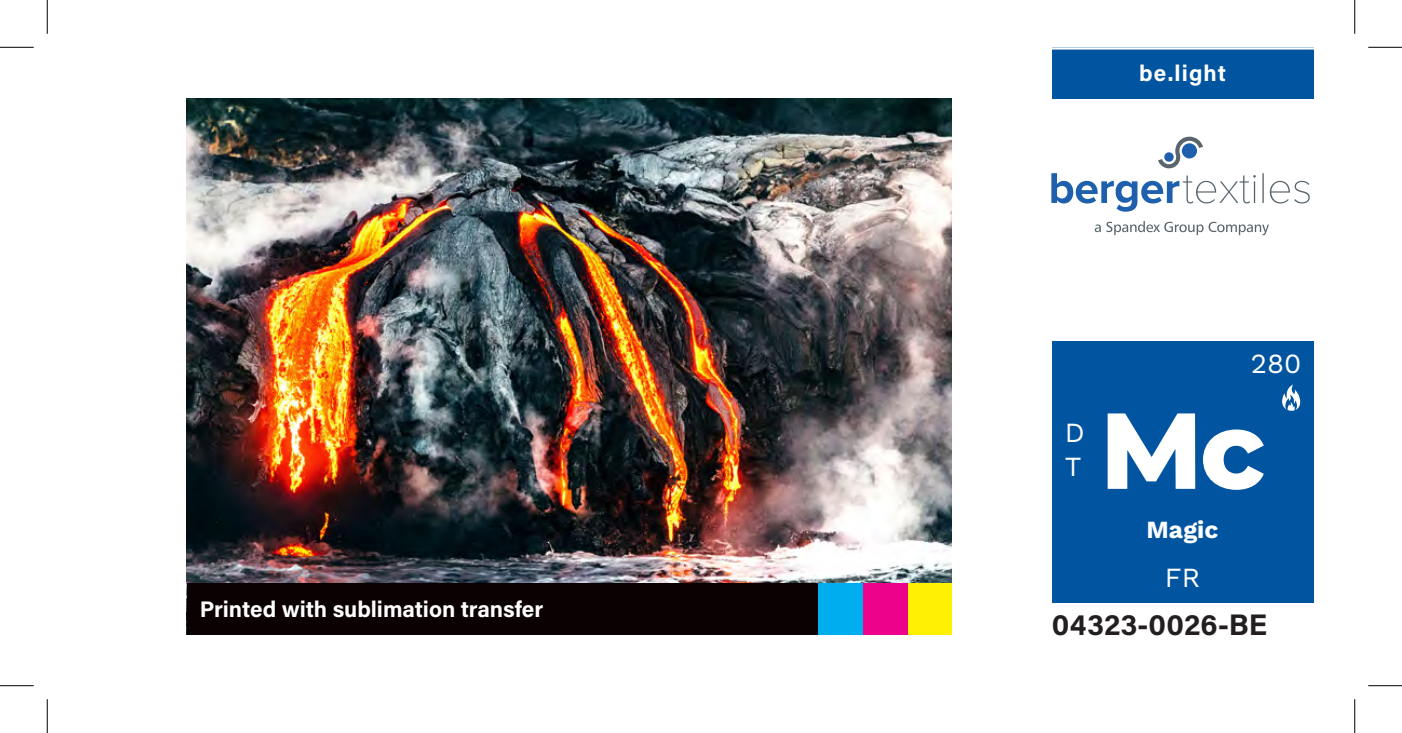
<style>
.page{position:relative;width:1402px;height:733px;background:#fff}
.page>*{position:absolute;margin:0;border:0;box-sizing:border-box;transform-origin:0 0}
.t1{font:800 107.55px "Montserrat";color:#fff}
.Artikelnummer{font:700 29.7px "Acumin Pro";letter-spacing:.005em;color:#231f20}
.t2{font:27.68px/33.8px "Work Sans";color:#fff}
.t3{font:700 24.53px "Work Sans";color:#fff}
.Subline_EN{font:700 22.5px "Acumin Pro";color:#fff}
.Category_oben{font:700 22.5px "Acumin Pro";letter-spacing:.05em;color:#fff}
</style>
<div class="page">
<svg style="left:1051px;top:137px;width:259px;height:75px"></svg>
<div style="left:1182px;top:143px;width:15px;height:15px;background:#1e60ae;border-radius:50%"></div>
<svg style="left:1095px;top:221px;width:174px;height:14px"></svg>
<div style="left:1052px;top:47px;width:261px;height:51px;background:#0154a0"></div>
<div style="left:1052px;top:341px;width:261px;height:261px;background:#0154a0"></div>
<svg style="left:1282px;top:384px;width:19px;height:26px"></svg>
<img style="left:187px;top:98px;width:765px;height:485px">
<div style="left:187px;top:583px;width:765px;height:51px;background:#0b0002"></div>
<div style="left:907px;top:583px;width:45px;height:51px;background:#fff101"></div>
<div style="left:863px;top:583px;width:44px;height:51px;background:#ed028c"></div>
<div style="left:818px;top:583px;width:45px;height:51px;background:#00aeef"></div>
<div style="left:99px;top:91px;width:42px;height:43px;border:2px solid #fff;border-radius:50%"></div>
<div style="left:100px;top:603px;width:42px;height:43px;border:2px solid #fff;border-radius:50%"></div>
<hr style="left:0;top:47px;width:34px;height:1px;background:#000">
<hr style="left:1368px;top:47px;width:34px;height:1px;background:#000">
<hr style="left:0;top:685px;width:34px;height:1px;background:#000">
<hr style="left:1368px;top:685px;width:34px;height:1px;background:#000">
<hr style="left:47px;top:0;width:1px;height:34px;background:#000">
<hr style="left:47px;top:699px;width:1px;height:33px;background:#000">
<hr style="left:1354px;top:0;width:1px;height:34px;background:#000">
<hr style="left:1354px;top:699px;width:1px;height:33px;background:#000">
<p class="Subline_EN" style="left:200px;top:593px;width:345px">Printed with sublimation transfer</p>
<p class="Category_oben" style="left:1139px;top:57px;width:89px">be.light</p>
<p class="t2" style="left:1065px;top:416px;width:21px">D<br>T</p>
<p class="t2" style="left:1251px;top:347px;width:52px">280</p>
<p class="t1" style="left:1100px;top:371px;width:166px">Mc</p>
<p class="t3" style="left:1147px;top:515px;width:73px">Magic</p>
<p class="t2" style="left:1165px;top:562px;width:37px">FR</p>
<p class="Artikelnummer" style="left:1052px;top:603px;width:217px">04323-0026-BE</p>
</div>
